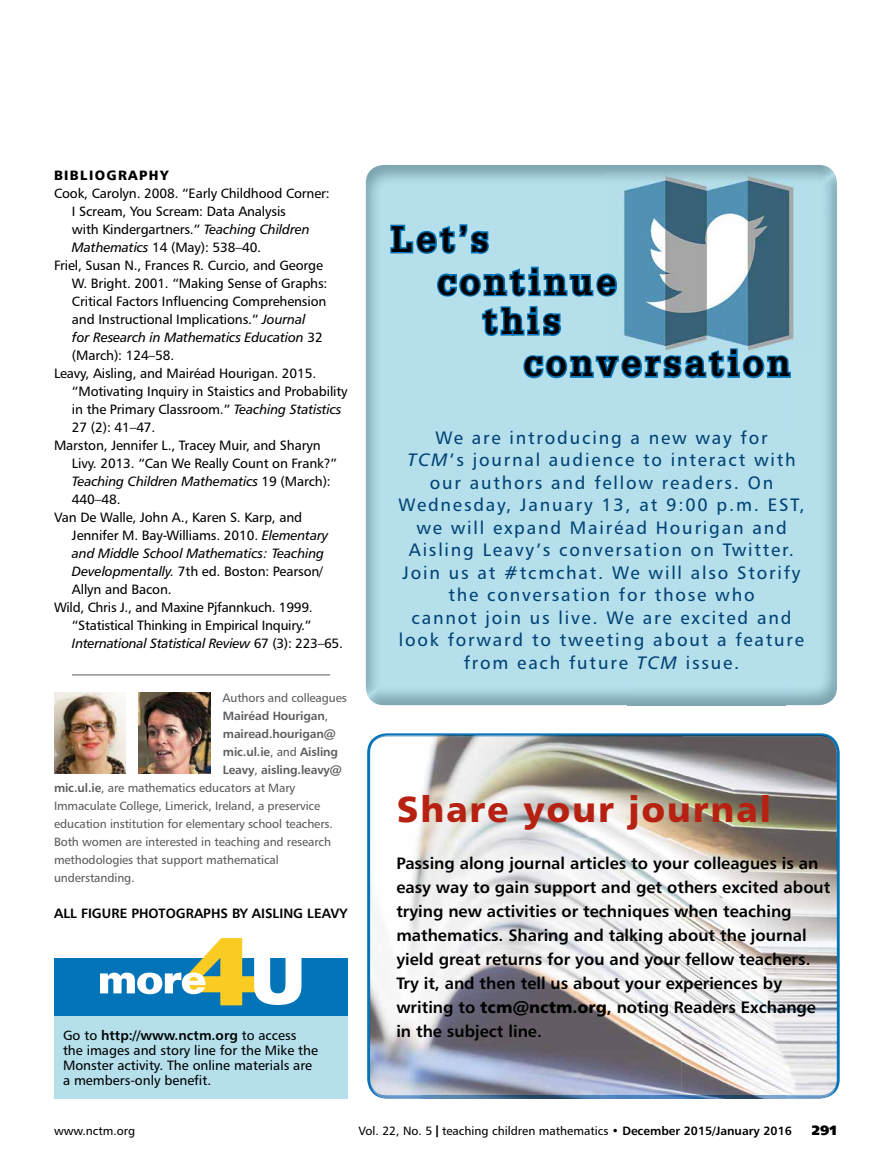
<style>
.page{position:relative;width:891px;height:1175px;background:#fff}
.page>*{position:absolute;margin:0;border:0;box-sizing:border-box;transform-origin:0 0}
.t1{font:700 36px/42.2px "Glypha";letter-spacing:.1em;color:#000}
.t2{font:36px "Humanist 777 BT Black B";letter-spacing:.05em;color:#b72112}
.t3{font:18px/22.5px "Humanist 777 BT Roman B";letter-spacing:.1em;color:#004275;text-align:center}
.t4{font:16.5px/24px "Humanist 777 BT Bold B";color:#000}
.t5{font:13.5px/15px "Humanist 777 BT Roman B";letter-spacing:-.01em;color:#000}
.t6{font:13.5px "Humanist 777 BT Italic B";letter-spacing:-.01em;color:#000}
.t7{font:13.5px "Humanist 777 BT Bold B";color:#000}
.t8{font:13.5px "Humanist 777 BT Black B";letter-spacing:.1em;color:#000}
.t9{font:13.5px "Humanist 777 BT Extra Black B";color:#000}
.t10{font:12px/18px "Humanist 777 BT Roman B";letter-spacing:-.01em;color:#5a5b5e}
.t11{font:12px "Humanist 777 BT Roman B";color:#000}
.t12{font:12px/18px "Humanist 777 BT Bold B";letter-spacing:-.01em;color:#5a5b5e}
.s1{font-family:"Humanist 777 BT Italic B"}
.s2{font-family:"Humanist 777 BT Roman B"}
.s3{font-family:"Humanist 777 BT Bold B"}
.s4{font-family:"Humanist 777 BT Black B"}
.s5{font-family:"Interstate";font-weight:700}
</style>
<div class="page">
<hr style="left:72px;top:674px;width:258px;height:1px;background:#5a5b5e">
<img style="left:54px;top:692px;width:72px;height:81px">
<img style="left:139px;top:692px;width:72px;height:81px">
<div style="left:54px;top:1015px;width:294px;height:83px;background:#b4dfeb"></div>
<div style="left:54px;top:957px;width:294px;height:58px;background:#0374b7"></div>
<svg style="left:100px;top:938px;width:202px;height:67px"></svg>
<img style="left:422px;top:787px;width:363px;height:308px">
<img style="left:370px;top:735px;width:467px;height:52px">
<img style="left:370px;top:786px;width:52px;height:312px">
<img style="left:785px;top:786px;width:52px;height:312px">
<img style="left:422px;top:1095px;width:363px;height:3px">
<img style="left:627px;top:165px;width:210px;height:48px">
<div style="left:391px;top:429px;width:421px;height:251px;background:#b4dfeb"></div>
<img style="left:606px;top:166px;width:213px;height:189px">
<svg style="left:389px;top:223px;width:403px;height:263px"></svg>
<p class="t8" style="left:54px;top:167px;width:116px">BIBLIOGRAPHY</p>
<p class="t5" style="left:54px;top:186px;width:277px">Cook, Carolyn. 2008. “Early Childhood Corner:</p>
<p class="t5" style="left:72px;top:204px;width:215px">I Scream, You Scream: Data Analysis</p>
<p class="t5" style="left:72px;top:222px;width:239px">with Kindergartners.” <span class="s1">Teaching Children</span></p>
<p class="t5" style="left:72px;top:240px;width:191px"><span class="s1">Mathematics</span> 14 (May): 538–40.</p>
<p class="t5" style="left:54px;top:258px;width:271px">Friel, Susan N., Frances R. Curcio, and George</p>
<p class="t5" style="left:72px;top:276px;width:257px">W. Bright. 2001. “Making Sense of Graphs:</p>
<p class="t5" style="left:72px;top:294px;width:256px">Critical Factors Influencing Comprehension</p>
<p class="t5" style="left:72px;top:312px;width:235px">and Instructional Implications.” <span class="s1">Journal</span></p>
<p class="t6" style="left:72px;top:329px;width:252px">for Research in Mathematics Education <span class="s2">32</span></p>
<p class="t5" style="left:72px;top:348px;width:104px">(March): 124–58.</p>
<p class="t5" style="left:54px;top:365px;width:264px">Leavy, Aisling, and Mairéad Hourigan. 2015.</p>
<p class="t5" style="left:72px;top:383px;width:277px">“Motivating Inquiry in Staistics and Probability</p>
<p class="t5" style="left:72px;top:401px;width:271px">in the Primary Classroom.” <span class="s1">Teaching Statistics</span></p>
<p class="t5" style="left:72px;top:419px;width:85px">27 (2): 41–47.</p>
<p class="t5" style="left:54px;top:437px;width:268px">Marston, Jennifer L., Tracey Muir, and Sharyn</p>
<p class="t5" style="left:72px;top:455px;width:267px">Livy. 2013. “Can We Really Count on Frank?”</p>
<p class="t6" style="left:72px;top:473px;width:260px">Teaching Children Mathematics <span class="s2">19 (March):</span></p>
<p class="t5" style="left:72px;top:491px;width:50px">440–48.</p>
<p class="t5" style="left:54px;top:509px;width:250px">Van De Walle, John A., Karen S. Karp, and</p>
<p class="t5" style="left:72px;top:527px;width:258px">Jennifer M. Bay-Williams. 2010. <span class="s1">Elementary</span></p>
<p class="t6" style="left:72px;top:545px;width:254px">and Middle School Mathematics: Teaching</p>
<p class="t5" style="left:72px;top:563px;width:253px"><span class="s1">Developmentally.</span> 7th ed. Boston: Pearson/</p>
<p class="t5" style="left:72px;top:581px;width:101px">Allyn and Bacon.</p>
<p class="t5" style="left:54px;top:599px;width:260px">Wild, Chris J., and Maxine Pjfannkuch. 1999.</p>
<p class="t5" style="left:72px;top:617px;width:241px">“Statistical Thinking in Empirical Inquiry.”</p>
<p class="t6" style="left:72px;top:635px;width:272px">International Statistical Review <span class="s2">67 (3): 223–65.</span></p>
<p class="t10" style="left:223px;top:689px;width:126px">Authors and colleagues</p>
<p class="t12" style="left:223px;top:707px;width:120px">Mairéad Hourigan<span class="s2">, </span>mairead.hourigan@ mic.ul.ie<span class="s2">, and</span> Aisling<br>Leavy<span class="s2">,</span> aisling.leavy@</p>
<p class="t10" style="left:54px;top:779px;width:280px"><span class="s3">mic.ul.ie</span>, are mathematics educators at Mary Immaculate College, Limerick, Ireland, a preservice education institution for elementary school teachers.<br>Both women are interested in teaching and research methodologies that support mathematical understanding.</p>
<p class="t7" style="left:54px;top:905px;width:295px">ALL FIGURE PHOTOGRAPHS BY AISLING LEAVY</p>
<p class="t7" style="left:63px;top:1026px;width:235px"><span class="s2">Go to</span> http://www.nctm.org <span class="s2">to access</span></p>
<p class="t5" style="left:63px;top:1042px;width:257px">the images and story line for the Mike the<br>Monster activity. The online materials are a members-only benefit.</p>
<h1 class="t1" style="left:391px;top:217px;width:99px">Let’s</h1>
<h1 class="t1" style="left:437px;top:260px;width:181px">continue</h1>
<h1 class="t1" style="left:524px;top:299px;width:268px;text-indent:-41px">this conversation</h1>
<p class="t3" style="left:399px;top:426px;width:407px">We are introducing a new way for<br><span class="s1">TCM</span>’s journal audience to interact with our authors and fellow readers. On Wednesday, January 13, at 9:00 p.m. EST, we will expand Mairéad Hourigan and Aisling Leavy’s conversation on Twitter.<br>Join us at #tcmchat. We will also Storify the conversation for those who<br>cannot join us live. We are excited and look forward to tweeting about a feature from each future <span class="s1">TCM</span> issue.</p>
<h1 class="t2" style="left:397px;top:785px;width:376px">Share your journal</h1>
<p class="t4" style="left:396px;top:850px;width:436px">Passing along journal articles to your colleagues is an easy way to gain support and get others excited about trying new activities or techniques when teaching mathematics. Sharing and talking about the journal yield great returns for you and your fellow teachers.<br>Try it, and then tell us about your experiences by writing to <span class="s4">tcm@nctm.org</span>, noting Readers Exchange in the subject line.</p>
<p class="t11" style="left:54px;top:1123px;width:83px">www.nctm.org</p>
<p class="t11" style="left:358px;top:1123px;width:435px">Vol. 22, No. 5 <span class="s5">|</span> teaching children mathematics • <span class="s3">December 2015/January 2016</span></p>
<p class="t9" style="left:812px;top:1121px;width:27px">291</p>
</div>
